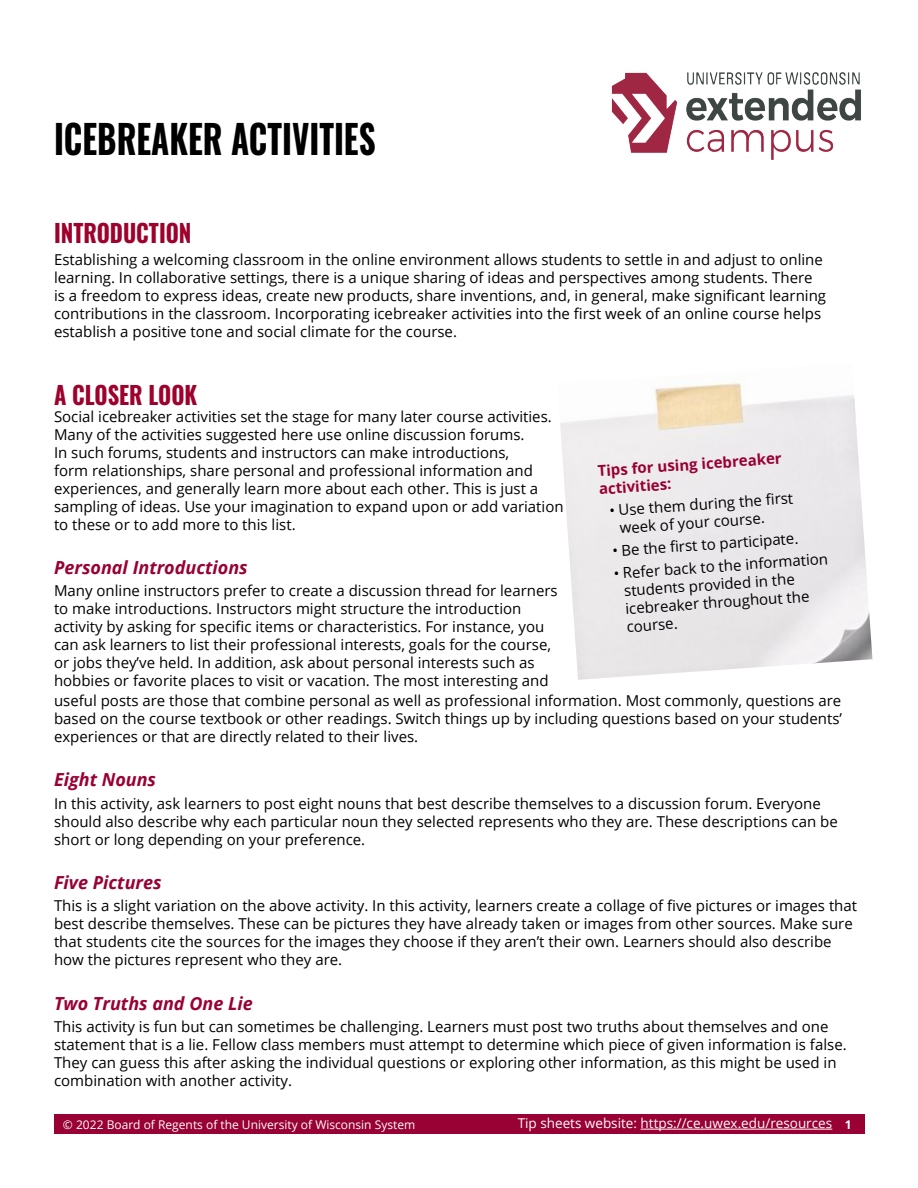
<style>
.page{position:relative;width:918px;height:1188px;background:#fff}
.page>*{position:absolute;margin:0;border:0;box-sizing:border-box;transform-origin:0 0}
.t1{font:700 39.6px "Oswald";color:#000;scale:.83 1}
.t2{font:700 24.75px "Oswald";color:#9e022c;scale:.91 1}
.t3{font:italic 700 18px "Open Sans";color:#903}
.t4{font:15px/18px "Open Sans";color:#000}
.t5{font:700 15px/18px "Open Sans";color:#903}
.t6{font:13.5px "Open Sans";color:#fff}
.t7{font:12px "Open Sans";color:#fff}
.t8{font:700 12px "Open Sans";color:#fff}
</style>
<div class="page">
<img style="left:611px;top:72px;width:250px;height:88px">
<div style="left:54px;top:1114px;width:810px;height:20px;background:#903"></div>
<img style="left:560px;top:382px;width:312px;height:298px">
<hr style="left:641px;top:1129px;width:191px;height:1px;background:#fff">
<h1 class="t1" style="left:54px;top:118px;width:389px">ICEBREAKER ACTIVITIES</h1>
<h2 class="t2" style="left:54px;top:220px;width:153px">INTRODUCTION</h2>
<p class="t4" style="left:54px;top:251px;width:774px">Establishing a welcoming classroom in the online environment allows students to settle in and adjust to online learning. In collaborative settings, there is a unique sharing of ideas and perspectives among students. There is a freedom to express ideas, create new products, share inventions, and, in general, make significant learning contributions in the classroom. Incorporating icebreaker activities into the first week of an online course helps establish a positive tone and social climate for the course.</p>
<h2 class="t2" style="left:54px;top:382px;width:159px">A CLOSER LOOK</h2>
<p class="t4" style="left:54px;top:407px;width:511px">Social icebreaker activities set the stage for many later course activities.<br>Many of the activities suggested here use online discussion forums.<br>In such forums, students and instructors can make introductions,<br>form relationships, share personal and professional information and experiences, and generally learn more about each other. This is just a sampling of ideas. Use your imagination to expand upon or add variation to these or to add more to this list.</p>
<p class="t3" style="left:54px;top:555px;width:195px">Personal Introductions</p>
<p class="t4" style="left:54px;top:582px;width:505px">Many online instructors prefer to create a discussion thread for learners to make introductions. Instructors might structure the introduction activity by asking for specific items or characteristics. For instance, you can ask learners to list their professional interests, goals for the course, or jobs they’ve held. In addition, ask about personal interests such as hobbies or favorite places to visit or vacation. The most interesting and</p>
<p class="t4" style="left:54px;top:691px;width:790px;text-align:justify">useful posts are those that combine personal as well as professional information. Most commonly, questions are based on the course textbook or other readings. Switch things up by including questions based on your students’ experiences or that are directly related to their lives.</p>
<p class="t3" style="left:54px;top:767px;width:104px">Eight Nouns</p>
<p class="t4" style="left:54px;top:794px;width:785px">In this activity, ask learners to post eight nouns that best describe themselves to a discussion forum. Everyone should also describe why each particular noun they selected represents who they are. These descriptions can be short or long depending on your preference.</p>
<p class="t3" style="left:54px;top:870px;width:109px">Five Pictures</p>
<p class="t4" style="left:54px;top:897px;width:805px">This is a slight variation on the above activity. In this activity, learners create a collage of five pictures or images that best describe themselves. These can be pictures they have already taken or images from other sources. Make sure that students cite the sources for the images they choose if they aren’t their own. Learners should also describe how the pictures represent who they are.</p>
<p class="t3" style="left:54px;top:990px;width:200px">Two Truths and One Lie</p>
<p class="t4" style="left:54px;top:1017px;width:794px">This activity is fun but can sometimes be challenging. Learners must post two truths about themselves and one statement that is a lie. Fellow class members must attempt to determine which piece of given information is false.<br>They can guess this after asking the individual questions or exploring other information, as this might be used in combination with another activity.</p>
<p class="t5" style="left:597px;top:461px;width:186px;rotate:-4deg">Tips for using icebreaker activities:</p>
<p class="t4" style="left:618px;top:501px;width:177px;text-indent:-9px;rotate:-4deg">• Use them during the fi rst week of your course.</p>
<p class="t4" style="left:612px;top:542px;width:188px;rotate:-4deg">• Be the fi rst to participate.</p>
<p class="t4" style="left:622px;top:563px;width:207px;text-indent:-9px;rotate:-4deg">• Refer back to the information students provided in the icebreaker throughout the course.</p>
<p class="t6" style="left:518px;top:1114px;width:316px">Tip sheets website: https://ce.uwex.edu/resources</p>
<p class="t7" style="left:63px;top:1116px;width:354px">© 2022 Board of Regents of the University of Wisconsin System</p>
<p class="t8" style="left:845px;top:1116px;width:8px">1</p>
</div>
